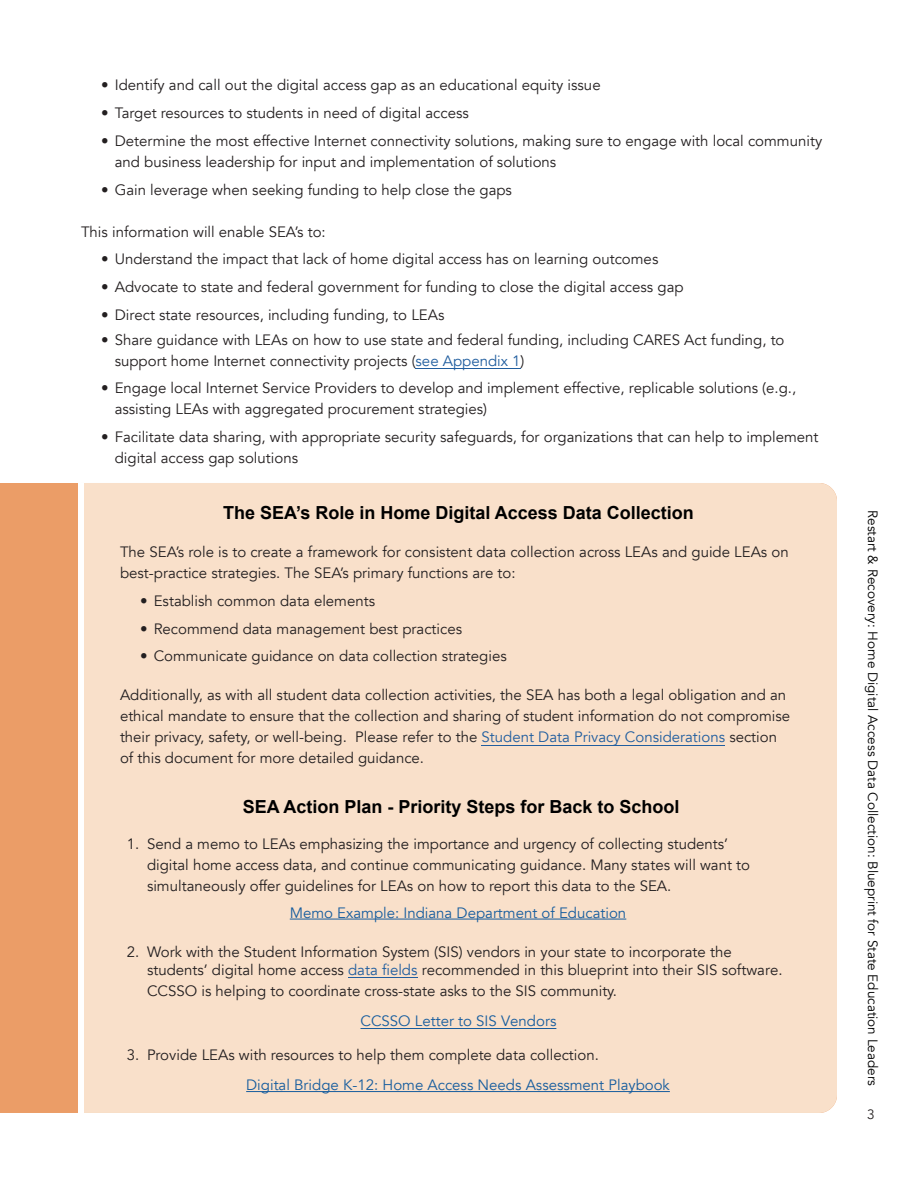
<style>
.page{position:relative;width:918px;height:1188px;background:#fff}
.page>*{position:absolute;margin:0;border:0;box-sizing:border-box;transform-origin:0 0}
.Body_Copy{font:700 18px "Arial";color:#000}
.t1{font:15px/21px "Avenir";color:#231f20}
.t2{font:15px "Avenir";color:#175d9e}
.t3{font:13.5px "Avenir";color:#000}
.t4{font:13.5px "Avenir";color:#231f20}
.s1{color:#215e9f}
</style>
<div class="page">
<div style="left:0;top:483px;width:78px;height:630px;background:#eb9d67"></div>
<div style="left:84px;top:483px;width:753px;height:630px;background:#f9e0ca"></div>
<hr style="left:290px;top:919px;width:336px;height:1px;background:#175d9e">
<hr style="left:246px;top:1091px;width:424px;height:1px;background:#175d9e">
<hr style="left:416px;top:368px;width:105px;height:1px;background:#215e9f">
<hr style="left:482px;top:745px;width:243px;height:1px;background:#215e9f">
<hr style="left:348px;top:977px;width:70px;height:1px;background:#215e9f">
<hr style="left:361px;top:1028px;width:195px;height:1px;background:#175d9e">
<p class="t1" style="left:101px;top:75px;width:501px">• Identify and call out the digital access gap as an educational equity issue</p>
<p class="t1" style="left:101px;top:103px;width:369px">• Target resources to students in need of digital access</p>
<p class="t1" style="left:115px;top:130px;width:709px;text-indent:-14px">• Determine the most effective Internet connectivity solutions, making sure to engage with local community and business leadership for input and implementation of solutions</p>
<p class="t1" style="left:101px;top:179px;width:412px">• Gain leverage when seeking funding to help close the gaps</p>
<p class="t1" style="left:81px;top:221px;width:246px">This information will enable SEA’s to:</p>
<p class="t1" style="left:101px;top:249px;width:559px">• Understand the impact that lack of home digital access has on learning outcomes</p>
<p class="t1" style="left:101px;top:277px;width:584px">• Advocate to state and federal government for funding to close the digital access gap</p>
<p class="t1" style="left:101px;top:304px;width:345px">• Direct state resources, including funding, to LEAs</p>
<p class="t1" style="left:115px;top:329px;width:671px;text-indent:-14px">• Share guidance with LEAs on how to use state and federal funding, including CARES Act funding, to support home Internet connectivity projects (<span class="s1">see Appendix 1</span>)</p>
<p class="t1" style="left:115px;top:378px;width:683px;text-indent:-14px">• Engage local Internet Service Providers to develop and implement effective, replicable solutions (e.g., assisting LEAs with aggregated procurement strategies)</p>
<p class="t1" style="left:115px;top:427px;width:705px;text-indent:-14px">• Facilitate data sharing, with appropriate security safeguards, for organizations that can help to implement digital access gap solutions</p>
<p class="Body_Copy" style="left:223px;top:501px;width:472px">The SEA’s Role in Home Digital Access Data Collection</p>
<p class="t1" style="left:120px;top:542px;width:670px">The SEA’s role is to create a framework for consistent data collection across LEAs and guide LEAs on best-practice strategies. The SEA’s primary functions are to:</p>
<p class="t1" style="left:140px;top:591px;width:236px">• Establish common data elements</p>
<p class="t1" style="left:140px;top:618px;width:323px">• Recommend data management best practices</p>
<p class="t1" style="left:140px;top:646px;width:368px">• Communicate guidance on data collection strategies</p>
<p class="t1" style="left:120px;top:685px;width:672px">Additionally, as with all student data collection activities, the SEA has both a legal obligation and an ethical mandate to ensure that the collection and sharing of student information do not compromise their privacy, safety, or well-being. Please refer to the <span class="s1">Student Data Privacy Considerations</span> section of this document for more detailed guidance.</p>
<p class="Body_Copy" style="left:243px;top:795px;width:438px">SEA Action Plan - Priority Steps for Back to School</p>
<p class="t1" style="left:147px;top:834px;width:605px;text-indent:-20px">1. Send a memo to LEAs emphasizing the importance and urgency of collecting students’ digital home access data, and continue communicating guidance. Many states will want to simultaneously offer guidelines for LEAs on how to report this data to the SEA.</p>
<p class="t2" style="left:290px;top:904px;width:338px">Memo Example: Indiana Department of Education</p>
<p class="t1" style="left:147px;top:943px;width:637px;line-height:18px;text-indent:-20px">2. Work with the Student Information System (SIS) vendors in your state to incorporate the students’ digital home access <span class="s1">data fields</span> recommended in this blueprint into their SIS software.</p>
<p class="t1" style="left:147px;top:981px;width:472px">CCSSO is helping to coordinate cross-state asks to the SIS community.</p>
<p class="t2" style="left:361px;top:1012px;width:197px">CCSSO Letter to SIS Vendors</p>
<p class="t1" style="left:127px;top:1045px;width:474px">3. Provide LEAs with resources to help them complete data collection.</p>
<p class="t2" style="left:246px;top:1076px;width:425px">Digital Bridge K-12: Home Access Needs Assessment Playbook</p>
<p class="t3" style="left:881px;top:510px;width:577px;rotate:90deg">Restart &amp; Recovery: Home Digital Access Data Collection: Blueprint for State Education Leaders</p>
<p class="t4" style="left:867px;top:1107px;width:9px">3</p>
</div>
